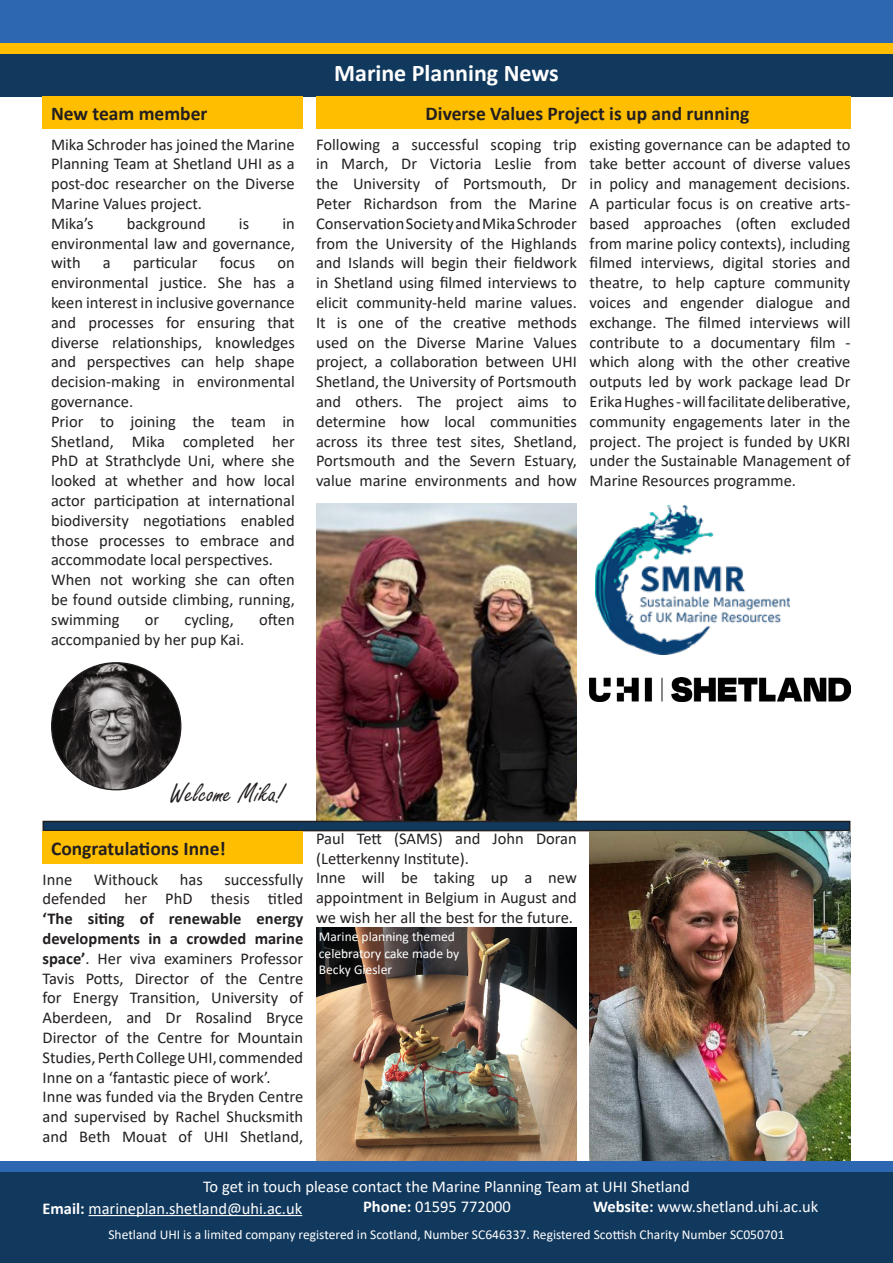
<style>
.page{position:relative;width:893px;height:1263px;background:#fff}
.page>*{position:absolute;margin:0;border:0;box-sizing:border-box;transform-origin:0 0}
.t1{font:28.5px "Freestyle Script";color:#231f20}
.t2{font:700 24px "Calibri";color:#fff}
.t3{font:700 19.5px "Calibri";color:#231f20}
.t4{font:16.5px/19.8px "Calibri";color:#231f20;text-align:justify}
.t5{font:16.5px "Calibri";color:#fff}
.t6{font:13.5px/16.2px "Calibri";color:#fff}
.s1{font-weight:700}
</style>
<div class="page">
<div style="left:0;top:0;width:893px;height:49px;background:#2e67b1"></div>
<div style="left:0;top:43px;width:893px;height:11px;background:#ffbf00"></div>
<div style="left:0;top:1171px;width:893px;height:92px;background:#11395e"></div>
<div style="left:0;top:1161px;width:893px;height:10px;background:#2e67b1"></div>
<hr style="left:89px;top:1215px;width:213px;height:1px;background:#fff">
<div style="left:0;top:54px;width:893px;height:42px;background:#11395e"></div>
<div style="left:43px;top:96px;width:260px;height:33px;background:#ffbf00"></div>
<img style="left:52px;top:663px;width:129px;height:127px">
<div style="left:316px;top:96px;width:534px;height:33px;background:#ffbf00"></div>
<img style="left:316px;top:503px;width:261px;height:318px">
<img style="left:596px;top:505px;width:193px;height:149px">
<div style="left:43px;top:821px;width:807px;height:10px;background:#11395e"></div>
<div style="left:43px;top:821px;width:807px;height:10px;border:2px solid #231f20"></div>
<div style="left:43px;top:831px;width:260px;height:33px;background:#ffbf00"></div>
<img style="left:590px;top:831px;width:260px;height:330px">
<img style="left:316px;top:927px;width:261px;height:234px">
<img style="left:590px;top:677px;width:260px;height:25px">
<p class="t3" style="left:51px;top:99px;width:158px">New team member</p>
<p class="t4" style="left:51px;top:134px;width:245px">Mika Schroder has joined the Marine Planning Team at Shetland UHI as a post-doc researcher on the Diverse Marine Values project.</p>
<p class="t4" style="left:51px;top:213px;width:44px">Mika’s</p>
<p class="t4" style="left:127px;top:213px;width:80px">background</p>
<p class="t4" style="left:239px;top:213px;width:12px">is</p>
<p class="t4" style="left:51px;top:213px;width:245px;text-indent:231px">in environmental law and governance, with</p>
<p class="t4" style="left:103px;top:253px;width:9px">a</p>
<p class="t4" style="left:133px;top:253px;width:66px">particular</p>
<p class="t4" style="left:220px;top:253px;width:37px">focus</p>
<p class="t4" style="left:51px;top:253px;width:245px;text-indent:226px">on environmental justice. She has a keen interest in inclusive governance and processes for ensuring that diverse relationships, knowledges and perspectives can help shape decision-making in environmental governance.</p>
<p class="t4" style="left:51px;top:411px;width:245px">Prior to joining the team in Shetland, Mika completed her PhD at Strathclyde Uni, where she looked at whether and how local actor participation at international biodiversity negotiations enabled those processes to embrace and accommodate local perspectives.</p>
<p class="t4" style="left:51px;top:569px;width:245px">When not working she can often be found outside climbing, running, swimming</p>
<p class="t4" style="left:145px;top:609px;width:16px">or</p>
<p class="t4" style="left:184px;top:609px;width:51px">cycling,</p>
<p class="t4" style="left:259px;top:609px;width:37px">often</p>
<p class="t4" style="left:51px;top:629px;width:195px">accompanied by her pup Kai.</p>
<p class="t2" style="left:334px;top:56px;width:226px">Marine Planning News</p>
<p class="t3" style="left:426px;top:99px;width:325px">Diverse Values Project is up and running</p>
<p class="t4" style="left:590px;top:134px;width:262px">existing governance can be adapted to take better account of diverse values in policy and management decisions.<br>A particular focus is on creative arts&shy;based approaches (often excluded from marine policy contexts), including filmed interviews, digital stories and theatre, to help capture community voices and engender dialogue and exchange. The filmed interviews will contribute to a documentary film - which along with the other creative outputs led by work package lead Dr Erika Hughes - will facilitate deliberative, community engagements later in the project. The project is funded by UKRI under the Sustainable Management of Marine Resources programme.</p>
<p class="t4" style="left:316px;top:134px;width:262px">Following a successful scoping trip in March, Dr Victoria Leslie from the University of Portsmouth, Dr Peter Richardson from the Marine Conservation Society and Mika Schroder from the University of the Highlands and Islands will begin their fieldwork in Shetland using filmed interviews to elicit community-held marine values.<br>It is one of the creative methods used on the Diverse Marine Values project, a collaboration between UHI Shetland, the University of Portsmouth and others. The project aims to determine how local communities across its three test sites, Shetland, Portsmouth and the Severn Estuary, value marine environments and how</p>
<p class="t1" style="left:170px;top:778px;width:116px">Welcome Mika!</p>
<p class="t3" style="left:51px;top:834px;width:176px">Congratulations Inne!</p>
<p class="t4" style="left:43px;top:869px;width:31px">Inne</p>
<p class="t4" style="left:94px;top:869px;width:66px">Withouck</p>
<p class="t4" style="left:180px;top:869px;width:25px">has</p>
<p class="t4" style="left:43px;top:869px;width:262px;text-indent:182px">successfully defended her PhD thesis titled <span class="s1">‘The siting of renewable energy developments in a crowded marine space’</span>. Her viva examiners Professor Tavis Potts, Director of the Centre for Energy Transition, University of Aberdeen, and Dr Rosalind Bryce Director of the Centre for Mountain Studies, Perth College UHI, commended Inne on a ‘fantastic piece of work’.</p>
<p class="t4" style="left:43px;top:1086px;width:262px">Inne was funded via the Bryden Centre and supervised by Rachel Shucksmith and Beth Mouat of UHI Shetland,</p>
<p class="t4" style="left:316px;top:828px;width:262px">Paul Tett (SAMS) and John Doran (Letterkenny Institute).</p>
<p class="t4" style="left:316px;top:867px;width:262px">Inne will be taking up a new appointment in Belgium in August and we wish her all the best for the future.</p>
<p class="t6" style="left:319px;top:928px;width:142px">Marine planning themed celebratory cake made by<br>Becky Giesler</p>
<p class="t5" style="left:203px;top:1175px;width:488px">To get in touch please contact the Marine Planning Team at UHI Shetland</p>
<p class="t6" style="left:108px;top:1226px;width:677px">Shetland UHI is a limited company registered in Scotland, Number SC646337. Registered Scottish Charity Number SC050701</p>
<p class="t5" style="left:593px;top:1195px;width:227px"><span class="s1">Website:</span> www.shetland.uhi.ac.uk</p>
<p class="t5" style="left:43px;top:1197px;width:261px"><span class="s1">Email:</span> marineplan.shetland@uhi.ac.uk</p>
<p class="t5" style="left:363px;top:1195px;width:149px"><span class="s1">Phone:</span> 01595 772000</p>
</div>
